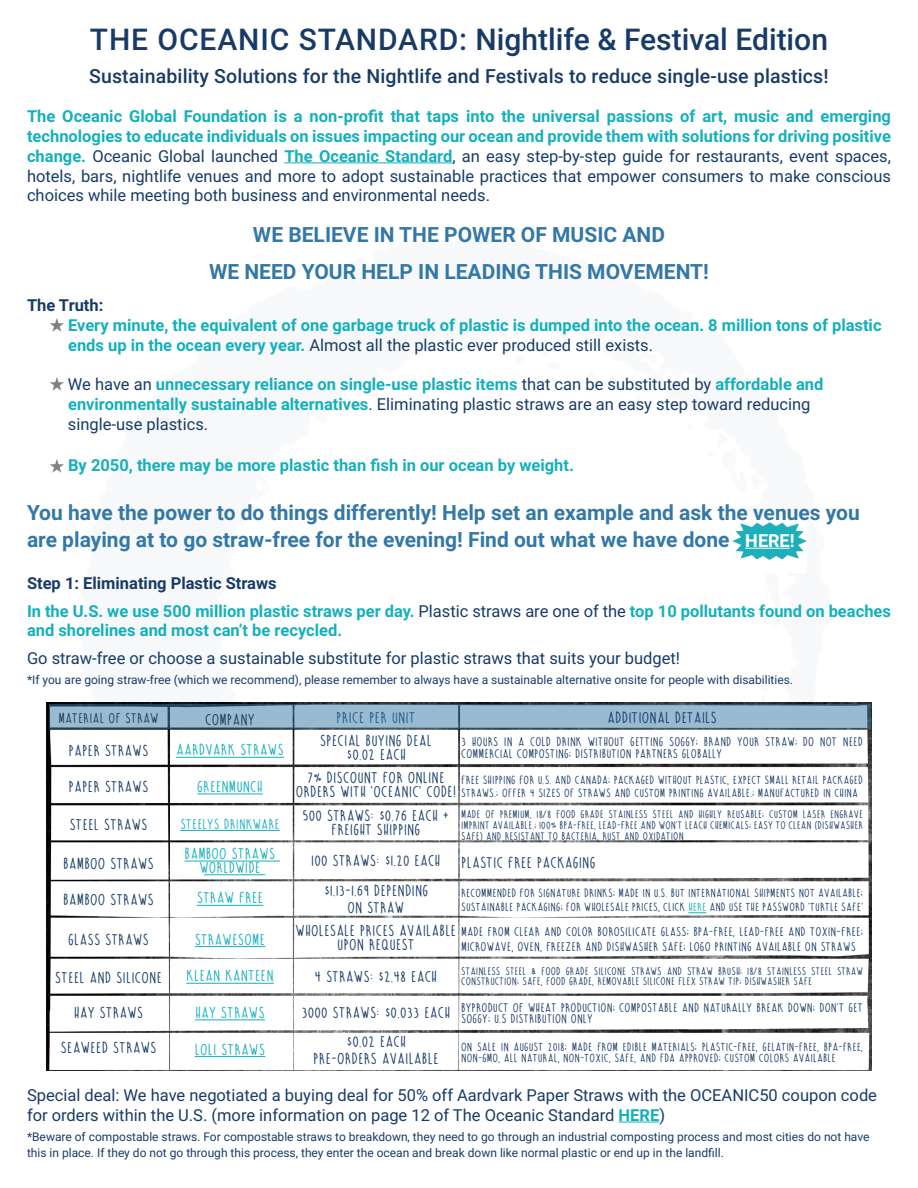
<style>
.page{position:relative;width:918px;height:1188px;background:#fff}
.page>*{position:absolute;margin:0;border:0;box-sizing:border-box;transform-origin:0 0}
.t1{font:500 30px "Roboto";color:#173b66}
.t2{font:700 21px/37.2px "Roboto";color:#3378a6;text-align:center}
.t3{font:500 19.5px "Roboto";letter-spacing:.01em;color:#173b66}
.t4{font:16.5px/19.8px "Roboto";color:#173b66}
.t5{font:700 16.5px/19.8px "Roboto";color:#14b0bc}
.t6{font:700 16.5px "Roboto";color:#173b66}
.t7{font:15.3px/23px "Unicorn Flakes";color:#173b66;text-align:center}
.t8{font:15.3px/13.8px "Unicorn Flakes";color:#14b0bc;text-align:center}
.t9{font:15.3px "Unicorn Flakes";color:#000}
.t10{font:13.8px "Unicorn Flakes";color:#14b0bc}
.t11{font:13.8px "Unicorn Flakes";color:#000}
.t12{font:12.15px/11.9px "Unicorn Flakes";color:#173b66}
.t13{font:12px/16.2px "Roboto";color:#173b66}
.t14{font:11.4px/13.5px "Unicorn Flakes";color:#173b66}
.t15{font:10.65px/11.2px "Unicorn Flakes";color:#173b66;text-align:justify}
.s1{font-weight:700;color:#14b0bc}
.s2{font-weight:400;color:#173b66}
.s3{font-size:18px;color:#fff}
.s4{color:#173b66}
.s5{color:#14b0bc}
</style>
<div class="page">
<img style="left:732px;top:522px;width:75px;height:38px">
<hr style="left:284px;top:163px;width:168px;height:1px;background:#14b0bc">
<hr style="left:745px;top:548px;width:45px;height:1px;background:#fff">
<img style="left:47px;top:702px;width:824px;height:369px">
<hr style="left:176px;top:757px;width:108px;height:1px;background:#14b0bc">
<hr style="left:197px;top:794px;width:66px;height:1px;background:#14b0bc">
<hr style="left:180px;top:830px;width:100px;height:1px;background:#14b0bc">
<hr style="left:185px;top:861px;width:95px;height:1px;background:#14b0bc">
<hr style="left:204px;top:874px;width:61px;height:1px;background:#14b0bc">
<hr style="left:197px;top:905px;width:66px;height:1px;background:#14b0bc">
<hr style="left:195px;top:946px;width:70px;height:1px;background:#14b0bc">
<hr style="left:186px;top:983px;width:88px;height:1px;background:#14b0bc">
<hr style="left:195px;top:1020px;width:70px;height:1px;background:#14b0bc">
<hr style="left:195px;top:1056px;width:70px;height:1px;background:#14b0bc">
<div style="left:49px;top:705px;width:822px;height:24px;background:#99bbd2"></div>
<svg style="left:688px;top:912px;width:18px;height:1px"></svg>
<hr style="left:619px;top:1122px;width:40px;height:1px;background:#14b0bc">
<img style="left:50px;top:318px;width:14px;height:14px">
<img style="left:50px;top:377px;width:14px;height:14px">
<img style="left:50px;top:459px;width:14px;height:14px">
<h1 class="t1" style="left:90px;top:18px;width:740px">THE OCEANIC STANDARD: Nightlife &amp; Festival Edition</h1>
<p class="t3" style="left:89px;top:62px;width:741px">Sustainability Solutions for the Nightlife and Festivals to reduce single-use plastics!</p>
<p class="t4" style="left:27px;top:106px;width:866px;text-align:justify"><span class="s1">The Oceanic Global Foundation is a non-profit that taps into the universal passions of art, music and emerging technologies to educate individuals on issues impacting our ocean and provide them with solutions for driving positive change.</span> Oceanic Global launched <span class="s1">The Oceanic Standard</span>, an easy step-by-step guide for restaurants, event spaces, hotels, bars, nightlife venues and more to adopt sustainable practices that empower consumers to make conscious choices while meeting both business and environmental needs.</p>
<p class="t2" style="left:209px;top:215px;width:501px">WE BELIEVE IN THE POWER OF MUSIC AND<br>WE NEED YOUR HELP IN LEADING THIS MOVEMENT!</p>
<p class="t6" style="left:27px;top:294px;width:78px">The Truth:</p>
<p class="t5" style="left:68px;top:315px;width:815px">Every minute, the equivalent of one garbage truck of plastic is dumped into the ocean. 8 million tons of plastic ends up in the ocean every year. <span class="s2">Almost all the plastic ever produced still exists.</span></p>
<p class="t4" style="left:68px;top:374px;width:757px">We have an <span class="s1">unnecessary reliance on single-use plastic items</span> that can be substituted by <span class="s1">affordable and environmentally sustainable alternatives</span>. Eliminating plastic straws are an easy step toward reducing single-use plastics.</p>
<p class="t5" style="left:68px;top:455px;width:507px">By 2050, there may be more plastic than fish in our ocean by weight.</p>
<p class="t2" style="left:27px;top:498px;width:834px;line-height:27px;text-align:left">You have the power to do things differently! Help set an example and ask the venues you are playing at to go straw-free for the evening! Find out what we have done <span class="s3">HERE!</span></p>
<p class="t5" style="left:27px;top:569px;width:866px;line-height:27.6px"><span class="s4">Step 1: Eliminating Plastic Straws<br></span>In the U.S. we use 500 million plastic straws per day. <span class="s2">Plastic straws are one of the</span> top 10 pollutants found on beaches</p>
<p class="t5" style="left:27px;top:620px;width:317px">and shorelines and most can’t be recycled.</p>
<p class="t4" style="left:27px;top:648px;width:655px">Go straw-free or choose a sustainable substitute for plastic straws that suits your budget!</p>
<p class="t13" style="left:27px;top:671px;width:768px">*If you are going straw-free (which we recommend), please remember to always have a sustainable alternative onsite for people with disabilities.</p>
<p class="t11" style="left:58px;top:711px;width:102px">MATERIAL OF STRAW</p>
<p class="t7" style="left:69px;top:739px;width:82px">PAPER STRAWS</p>
<p class="t7" style="left:69px;top:775px;width:82px">PAPER STRAWS</p>
<p class="t7" style="left:69px;top:813px;width:80px">STEEL STRAWS</p>
<p class="t7" style="left:63px;top:852px;width:93px">BAMBOO STRAWS</p>
<p class="t7" style="left:63px;top:888px;width:93px">BAMBOO STRAWS</p>
<p class="t7" style="left:68px;top:928px;width:83px">GLASS STRAWS</p>
<p class="t7" style="left:55px;top:966px;width:109px">STEEL AND SILICONE</p>
<p class="t7" style="left:74px;top:1001px;width:71px">HAY STRAWS</p>
<p class="t7" style="left:60px;top:1037px;width:98px">SEAWEED STRAWS</p>
<p class="t7" style="left:607px;top:707px;width:111px">ADDITIONAL DETAILS</p>
<p class="t12" style="left:461px;top:736px;width:403px">3 HOURS IN A COLD DRINK WITHOUT GETTING SOGGY; BRAND YOUR STRAW; DO NOT NEED<br>COMMERCIAL COMPOSTING; DISTRIBUTION PARTNERS GLOBALLY</p>
<p class="t14" style="left:461px;top:773px;width:403px">FREE SHIPPING FOR U.S. AND CANADA; PACKAGED WITHOUT PLASTIC, EXPECT SMALL RETAIL PACKAGED<br>STRAWS.; OFFER 4 SIZES OF STRAWS AND CUSTOM PRINTING AVAILABLE.; MANUFACTURED IN CHINA</p>
<p class="t15" style="left:461px;top:808px;width:404px">MADE OF PREMIUM, 18/8 FOOD GRADE STAINLESS STEEL AND HIGHLY REUSABLE; CUSTOM LASER ENGRAVE IMPRINT AVAILABLE.; 100% BPA-FREE, LEAD-FREE AND WON’T LEACH CHEMICALS; EASY TO CLEAN (DISHWASHER SAFE) AND RESISTANT TO BACTERIA, RUST AND OXIDATION</p>
<p class="t7" style="left:461px;top:851px;width:136px">PLASTIC FREE PACKAGING</p>
<p class="t14" style="left:461px;top:886px;width:404px;line-height:14.4px">RECOMMENDED FOR SIGNATURE DRINKS; MADE IN U.S. BUT INTERNATIONAL SHIPMENTS NOT AVAILABLE;<br>SUSTAINABLE PACKAGING; FOR WHOLESALE PRICES, CLICK <span class="s5">HERE</span> AND USE THE PASSWORD ‘TURTLE SAFE’</p>
<p class="t12" style="left:461px;top:925px;width:403px;line-height:14.4px">MADE FROM CLEAR AND COLOR BOROSILICATE GLASS; BPA-FREE, LEAD-FREE AND TOXIN-FREE;<br>MICROWAVE, OVEN, FREEZER AND DISHWASHER SAFE; LOGO PRINTING AVAILABLE ON STRAWS</p>
<p class="t15" style="left:461px;top:966px;width:404px;line-height:10.4px">STAINLESS STEEL &amp; FOOD GRADE SILICONE STRAWS AND STRAW BRUSH; 18/8 STAINLESS STEEL STRAW<br>CONSTRUCTION; SAFE, FOOD GRADE, REMOVABLE SILICONE FLEX STRAW TIP; DISHWASHER SAFE</p>
<p class="t12" style="left:461px;top:1003px;width:403px;line-height:10.4px">BYPRODUCT OF WHEAT PRODUCTION; COMPOSTABLE AND NATURALLY BREAK DOWN; DON’T GET<br>SOGGY; U.S DISTRIBUTION ONLY</p>
<p class="t14" style="left:461px;top:1042px;width:403px;line-height:10.4px">ON SALE IN AUGUST 2018; MADE FROM EDIBLE MATERIALS; PLASTIC-FREE, GELATIN-FREE, BPA-FREE,<br>NON-GMO, ALL NATURAL, NON-TOXIC, SAFE, AND FDA APPROVED; CUSTOM COLORS AVAILABLE</p>
<p class="t4" style="left:27px;top:1085px;width:852px">Special deal: We have negotiated a buying deal for 50% off Aardvark Paper Straws with the OCEANIC50 coupon code for orders within the U.S. (more information on page 12 of The Oceanic Standard <span class="s1">HERE</span>)</p>
<p class="t13" style="left:27px;top:1128px;width:844px">*Beware of compostable straws. For compostable straws to breakdown, they need to go through an industrial composting process and most cities do not have this in place. If they do not go through this process, they enter the ocean and break down like normal plastic or end up in the landfill.</p>
<p class="t7" style="left:320px;top:707px;width:114px">PRICE PER UNIT<br>SPECIAL BUYING DEAL</p>
<p class="t7" style="left:307px;top:743px;width:139px">$0.02 EACH<br>7% DISCOUNT FOR ONLINE</p>
<p class="t7" style="left:296px;top:779px;width:162px;line-height:24.5px">ORDERS WITH ‘OCEANIC’ CODE!<br>500 STRAWS: $0.76 EACH +</p>
<p class="t7" style="left:311px;top:814px;width:131px;line-height:30.6px">FREIGHT SHIPPING<br>100 STRAWS: $1.20 EACH $1.13-1.69 DEPENDING</p>
<p class="t7" style="left:296px;top:896px;width:162px">ON STRAW<br>WHOLESALE PRICES AVAILABLE</p>
<p class="t7" style="left:315px;top:928px;width:124px;line-height:32.1px">UPON REQUEST<br>4 STRAWS: $2.48 EACH</p>
<p class="t7" style="left:302px;top:998px;width:150px;line-height:29px">3000 STRAWS: $0.033 EACH $0.02 EACH</p>
<p class="t7" style="left:313px;top:1047px;width:127px">PRE-ORDERS AVAILABLE</p>
<p class="t9" style="left:205px;top:711px;width:51px">COMPANY</p>
<p class="t8" style="left:176px;top:743px;width:109px">AARDVARK STRAWS</p>
<p class="t8" style="left:197px;top:780px;width:67px">GREENMUNCH</p>
<p class="t10" style="left:180px;top:816px;width:101px">STEELYS DRINKWARE</p>
<p class="t8" style="left:185px;top:847px;width:93px">BAMBOO STRAWS<br>WORLDWIDE</p>
<p class="t8" style="left:197px;top:891px;width:68px">STRAW FREE</p>
<p class="t8" style="left:195px;top:932px;width:72px">STRAWESOME</p>
<p class="t8" style="left:186px;top:969px;width:89px">KLEAN KANTEEN</p>
<p class="t8" style="left:195px;top:1006px;width:71px">HAY STRAWS</p>
<p class="t8" style="left:195px;top:1042px;width:72px">LOLI STRAWS</p>
</div>
